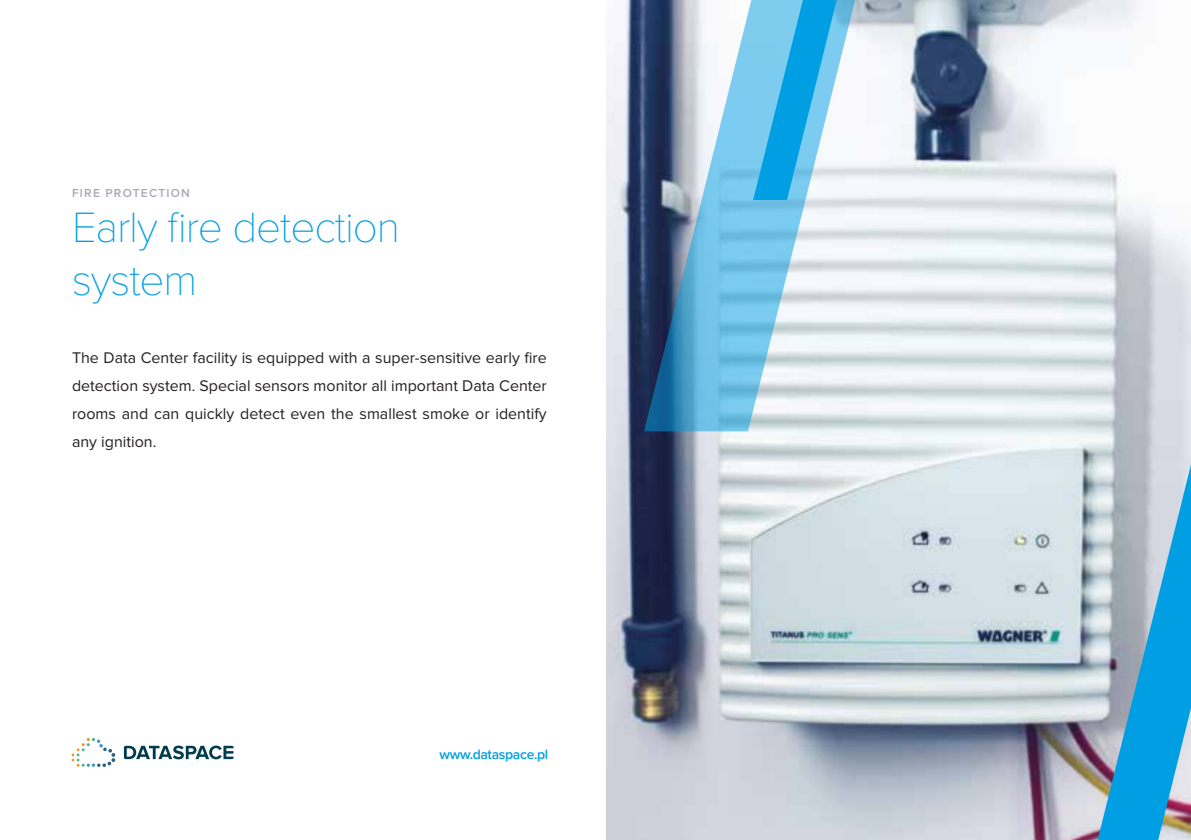
<style>
.page{position:relative;width:1191px;height:840px;background:#fff}
.page>*{position:absolute;margin:0;border:0;box-sizing:border-box;transform-origin:0 0}
.t1{font:100 44px/52.8px "Proxima Nova T";letter-spacing:-.025em;color:#009fe3}
.t2{font:16px/28px "Proxima Nova";color:#252021;text-align:justify}
.t3{font:600 14px "Proxima Nova";letter-spacing:-.025em;color:#009fe3}
.t4{font:600 12px "Proxima Nova";letter-spacing:.1em;color:#a9a9b6}
</style>
<div class="page">
<svg style="left:72px;top:738px;width:43px;height:28px"></svg>
<svg style="left:124px;top:745px;width:110px;height:14px"></svg>
<img style="left:607px;top:0;width:584px;height:839px">
<svg style="left:644px;top:0;width:263px;height:431px"></svg>
<svg style="left:1097px;top:464px;width:94px;height:375px;background:#6aafd1"></svg>
<svg style="left:753px;top:0;width:83px;height:200px;background:#56beeb"></svg>
<p class="t4" style="left:72px;top:186px;width:119px">FIRE PROTECTION</p>
<h1 class="t1" style="left:72px;top:201px;width:330px">Early fire detection system</h1>
<p class="t2" style="left:72px;top:344px;width:476px">The Data Center facility is equipped with a super-sensitive early fire detection system. Special sensors monitor all important Data Center rooms and can quickly detect even the smallest smoke or identify any ignition.</p>
<p class="t3" style="left:439px;top:746px;width:110px">www.dataspace.pl</p>
</div>
